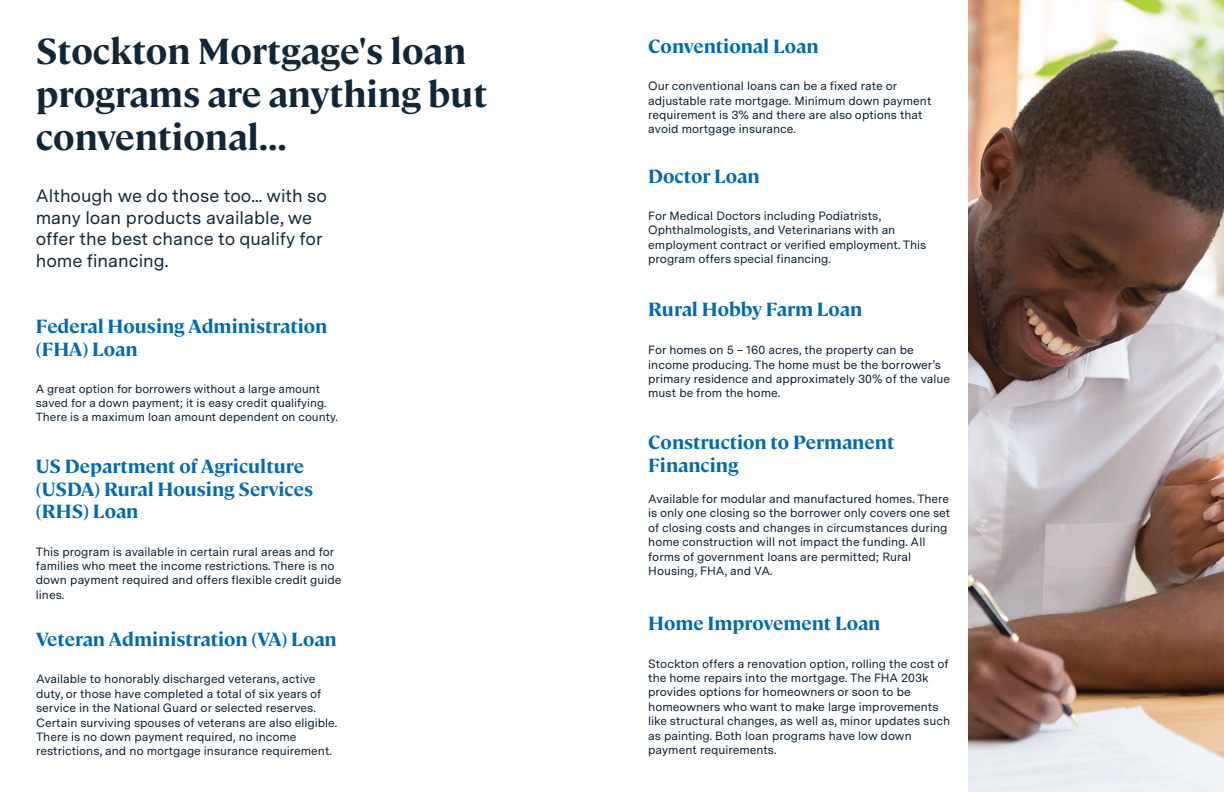
<style>
.page{position:relative;width:1224px;height:792px;background:#fff}
.page>*{position:absolute;margin:0;border:0;box-sizing:border-box;transform-origin:0 0}
.t1{font:700 36px/43.2px "Cambon";color:#0f2739}
.t2{font:700 19px/22.8px "Cambon";color:#006ab1}
.t3{font:18px/21.6px "Messina Sans";color:#0f2739}
.t4{font:12px/14.4px "Messina Sans";color:#091e33}
.t5{font:11.8px/14.1px "Messina Sans";color:#091e33}
</style>
<div class="page">
<img style="left:968px;top:0;width:256px;height:792px">
<h1 class="t1" style="left:36px;top:27px;width:453px">Stockton Mortgage's loan programs are anything but conventional...</h1>
<h3 class="t3" style="left:36px;top:184px;width:293px">Although we do those too... with so many loan products available, we offer the best chance to qualify for home financing.</h3>
<h2 class="t2" style="left:36px;top:313px;width:293px">Federal Housing Administration (FHA) Loan</h2>
<p class="t5" style="left:36px;top:381px;width:304px">A great option for borrowers without a large amount saved for a down payment; it is easy credit qualifying.<br>There is a maximum loan amount dependent on county.</p>
<h2 class="t2" style="left:36px;top:453px;width:279px">US Department of Agriculture (USDA) Rural Housing Services (RHS) Loan</h2>
<p class="t4" style="left:36px;top:544px;width:307px">This program is available in certain rural areas and for families who meet the income restrictions. There is no down payment required and offers flexible credit guide lines.</p>
<h2 class="t2" style="left:36px;top:627px;width:302px">Veteran Administration (VA) Loan</h2>
<p class="t4" style="left:36px;top:672px;width:303px">Available to honorably discharged veterans, active duty, or those have completed a total of six years of service in the National Guard or selected reserves.<br>Certain surviving spouses of veterans are also eligible.<br>There is no down payment required, no income restrictions, and no mortgage insurance requirement.</p>
<h2 class="t2" style="left:648px;top:34px;width:172px">Conventional Loan</h2>
<p class="t4" style="left:648px;top:79px;width:285px">Our conventional loans can be a fixed rate or adjustable rate mortgage. Minimum down payment requirement is 3% and there are also options that avoid mortgage insurance.</p>
<h2 class="t2" style="left:648px;top:163px;width:113px">Doctor Loan</h2>
<p class="t4" style="left:648px;top:208px;width:280px">For Medical Doctors including Podiatrists, Ophthalmologists, and Veterinarians with an employment contract or verified employment. This program offers special financing.</p>
<h2 class="t2" style="left:648px;top:296px;width:216px">Rural Hobby Farm Loan</h2>
<p class="t4" style="left:648px;top:342px;width:303px">For homes on 5 – 160 acres, the property can be income producing. The home must be the borrower’s primary residence and approximately 30% of the value must be from the home.</p>
<h2 class="t2" style="left:648px;top:429px;width:248px">Construction to Permanent<br>Financing</h2>
<p class="t4" style="left:648px;top:491px;width:304px">Available for modular and manufactured homes. There is only one closing so the borrower only covers one set of closing costs and changes in circumstances during home construction will not impact the funding. All forms of government loans are permitted; Rural Housing, FHA, and VA.</p>
<h2 class="t2" style="left:648px;top:611px;width:234px">Home Improvement Loan</h2>
<p class="t4" style="left:648px;top:656px;width:303px">Stockton offers a renovation option, rolling the cost of the home repairs into the mortgage. The FHA 203k provides options for homeowners or soon to be homeowners who want to make large improvements like structural changes, as well as, minor updates such as painting. Both loan programs have low down payment requirements.</p>
</div>
